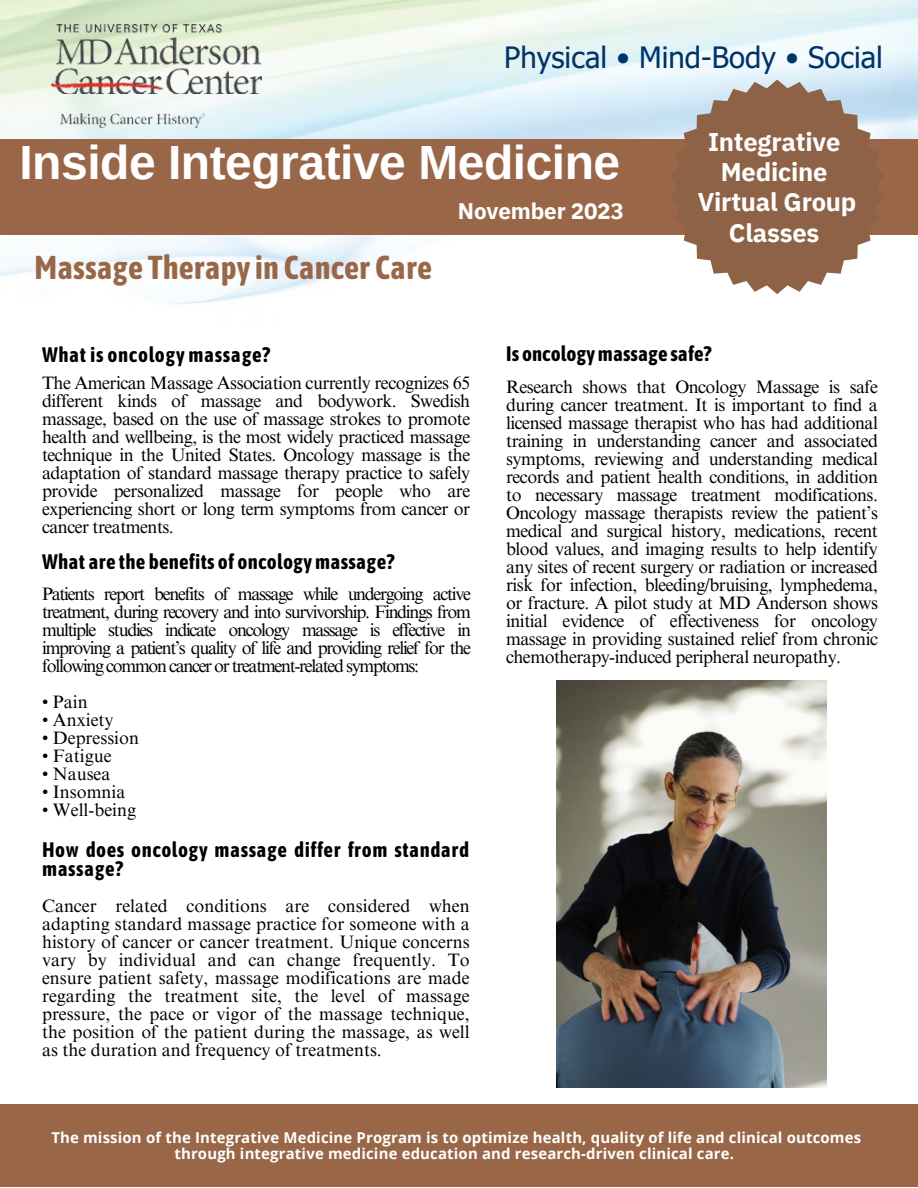
<style>
.page{position:relative;width:918px;height:1188px;background:#fff}
.page>*{position:absolute;margin:0;border:0;box-sizing:border-box;transform-origin:0 0}
.t1{font:700 48px "Arimo";letter-spacing:-.01em;color:#fff}
.t2{font:700 33px "Asap Condensed";color:#996747}
.t3{font:29.4px "Tahoma";color:#003468}
.t4{font:700 25.5px/30.3px "IBM Plex Sans";letter-spacing:-.01em;color:#fff;text-align:center}
.t5{font:700 22.5px "IBM Plex Sans";letter-spacing:-.01em;color:#fff}
.t6{font:700 21px/19.2px "Asap Condensed";letter-spacing:.025em;color:#000}
.t7{font:700 21px "Asap Condensed";color:#000}
.t8{font:18px/18px "Times NRMT Pro";letter-spacing:-.03em;color:#000;text-align:justify}
.t9{font:18px "Times NRMT Pro";color:#000}
.t10{font:700 15px/15.8px "Open Sans";letter-spacing:.01em;color:#fff;text-align:center}
</style>
<div class="page">
<img style="left:0;top:0;width:918px;height:304px">
<div style="left:0;top:139px;width:918px;height:96px;background:#996747"></div>
<img style="left:60px;top:114px;width:144px;height:13px">
<img style="left:51px;top:25px;width:211px;height:68px">
<div style="left:0;top:1104px;width:918px;height:83px;background:#996747"></div>
<svg style="left:670px;top:80px;width:214px;height:214px;fill:#8d6246"></svg>
<img style="left:557px;top:680px;width:270px;height:407px">
<p class="t3" style="left:504px;top:39px;width:380px">Physical • Mind-Body • Social</p>
<p class="t1" style="left:19px;top:136px;width:602px">Inside Integrative Medicine</p>
<p class="t5" style="left:458px;top:196px;width:168px">November 2023</p>
<p class="t2" style="left:35px;top:248px;width:399px">Massage Therapy in Cancer Care</p>
<p class="t4" style="left:708px;top:126px;width:134px">Integrative</p>
<p class="t4" style="left:721px;top:156px;width:108px">Medicine</p>
<p class="t4" style="left:698px;top:187px;width:160px">Virtual Group<br>Classes</p>
<p class="t6" style="left:42px;top:345px;width:230px">What is oncology massage?</p>
<p class="t8" style="left:42px;top:376px;width:430px">The American Massage Association currently recognizes 65 different kinds of massage and bodywork. Swedish massage, based on the use of massage strokes to promote health and wellbeing, is the most widely practiced massage technique in the United States. Oncology massage is the adaptation of standard massage therapy practice to safely provide personalized massage for people who are experiencing short or long term symptoms from cancer or cancer treatments.</p>
<p class="t6" style="left:42px;top:552px;width:354px">What are the benefits of oncology massage?</p>
<p class="t8" style="left:42px;top:587px;width:430px">Patients report benefits of massage while undergoing active treatment, during recovery and into survivorship. Findings from multiple studies indicate oncology massage is effective in improving a patient’s quality of life and providing relief for the following common cancer or treatment-related symptoms:</p>
<p class="t8" style="left:42px;top:695px;width:47px">• Pain</p>
<p class="t9" style="left:42px;top:713px;width:73px">• Anxiety</p>
<p class="t9" style="left:42px;top:731px;width:98px">• Depression</p>
<p class="t9" style="left:42px;top:749px;width:71px">• Fatigue</p>
<p class="t8" style="left:42px;top:767px;width:70px">• Nausea</p>
<p class="t9" style="left:42px;top:785px;width:85px">• Insomnia</p>
<p class="t9" style="left:42px;top:803px;width:95px">• Well-being</p>
<p class="t6" style="left:42px;top:840px;width:429px">How does oncology massage differ from standard massage?</p>
<p class="t8" style="left:42px;top:899px;width:429px">Cancer related conditions are considered when adapting standard massage practice for someone with a history of cancer or cancer treatment. Unique concerns vary by individual and can change frequently. To ensure patient safety, massage modifications are made regarding the treatment site, the level of massage pressure, the pace or vigor of the massage technique, the position of the patient during the massage, as well as the duration and frequency of treatments.</p>
<p class="t7" style="left:506px;top:342px;width:207px">Is oncologymassage safe?</p>
<p class="t8" style="left:506px;top:380px;width:373px">Research shows that Oncology Massage is safe during cancer treatment. It is important to find a licensed massage therapist who has had additional training in understanding cancer and associated symptoms, reviewing and understanding medical records and patient health conditions, in addition to necessary massage treatment modifications.<br>Oncology massage therapists review the patient’s medical and surgical history, medications, recent blood values, and imaging results to help identify any sites of recent surgery or radiation or increased risk for infection, bleeding/bruising, lymphedema, or fracture. A pilot study at MD Anderson shows initial evidence of effectiveness for oncology massage in providing sustained relief from chronic chemotherapy-induced peripheral neuropathy.</p>
<p class="t10" style="left:51px;top:1129px;width:811px">The mission of the Integrative Medicine Program is to optimize health, quality of life and clinical outcomes through integrative medicine education and research-driven clinical care.</p>
</div>
